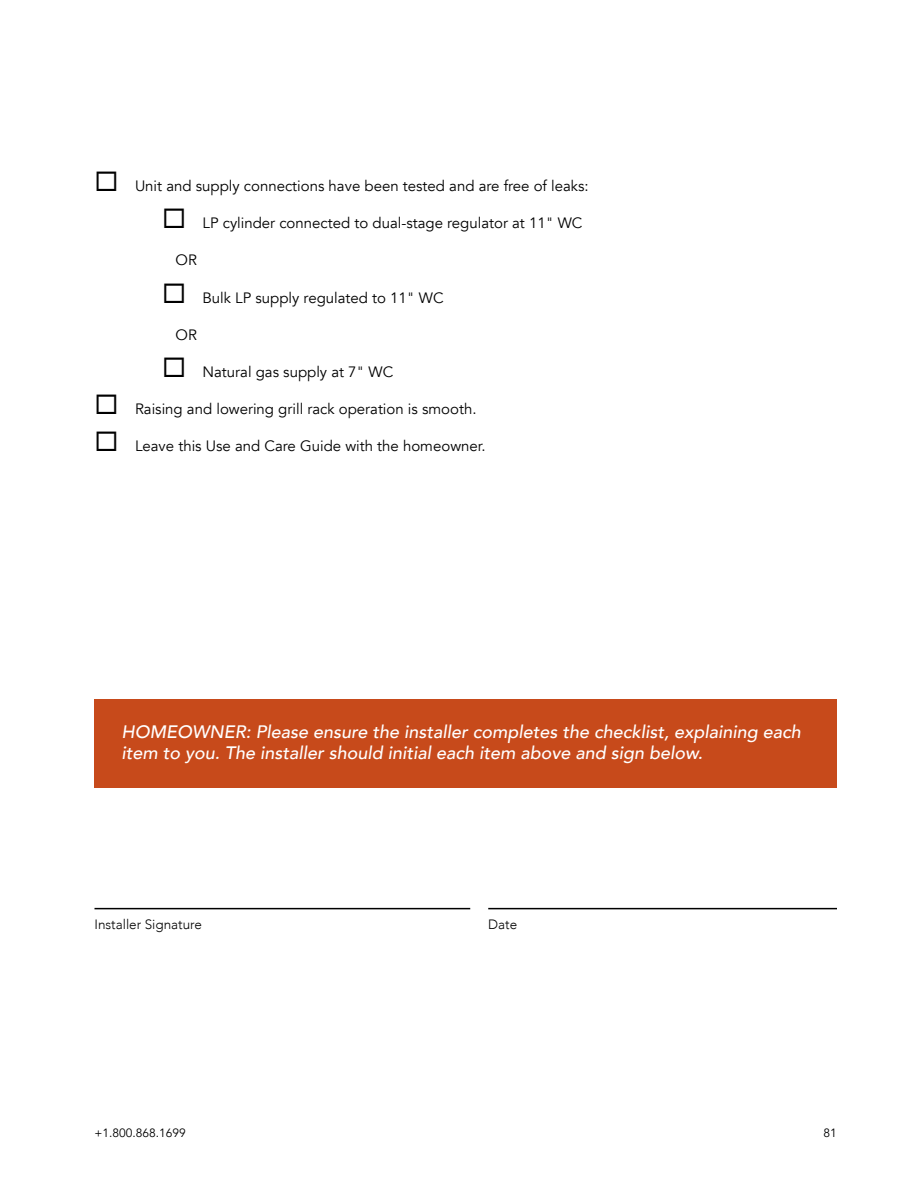
<style>
.page{position:relative;width:918px;height:1188px;background:#fff}
.page>*{position:absolute;margin:0;border:0;box-sizing:border-box;transform-origin:0 0}
.t1{font:italic 500 18px/21px "Avenir";color:#fff}
.t2{font:15px "Avenir";color:#000}
.t3{font:300 13.5px "Avenir";color:#000}
.t4{font:12px "Avenir";color:#000}
</style>
<div class="page">
<div style="left:94px;top:699px;width:743px;height:88px;background:#c74a1b"></div>
<hr style="left:94px;top:908px;width:376px;height:1px;background:#000">
<hr style="left:488px;top:908px;width:349px;height:1px;background:#000">
<p class="t2" style="left:135px;top:177px;width:455px">Unit and supply connections have been tested and are free of leaks:</p>
<p class="t2" style="left:202px;top:214px;width:381px">LP cylinder connected to dual-stage regulator at 11" WC</p>
<p class="t2" style="left:176px;top:251px;width:23px">OR</p>
<p class="t2" style="left:202px;top:289px;width:243px">Bulk LP supply regulated to 11" WC</p>
<p class="t2" style="left:176px;top:326px;width:23px">OR</p>
<p class="t2" style="left:202px;top:363px;width:192px">Natural gas supply at 7" WC</p>
<p class="t2" style="left:135px;top:400px;width:343px">Raising and lowering grill rack operation is smooth.</p>
<p class="t2" style="left:135px;top:437px;width:352px">Leave this Use and Care Guide with the homeowner.</p>
<p class="t1" style="left:122px;top:721px;width:681px">HOMEOWNER: Please ensure the installer completes the checklist, explaining each item to you. The installer should initial each item above and sign below.</p>
<p class="t3" style="left:94px;top:917px;width:109px">Installer Signature</p>
<p class="t3" style="left:488px;top:917px;width:31px">Date</p>
<p class="t4" style="left:94px;top:1126px;width:93px">+1.800.868.1699</p>
<p class="t4" style="left:824px;top:1126px;width:15px">81</p>
</div>
